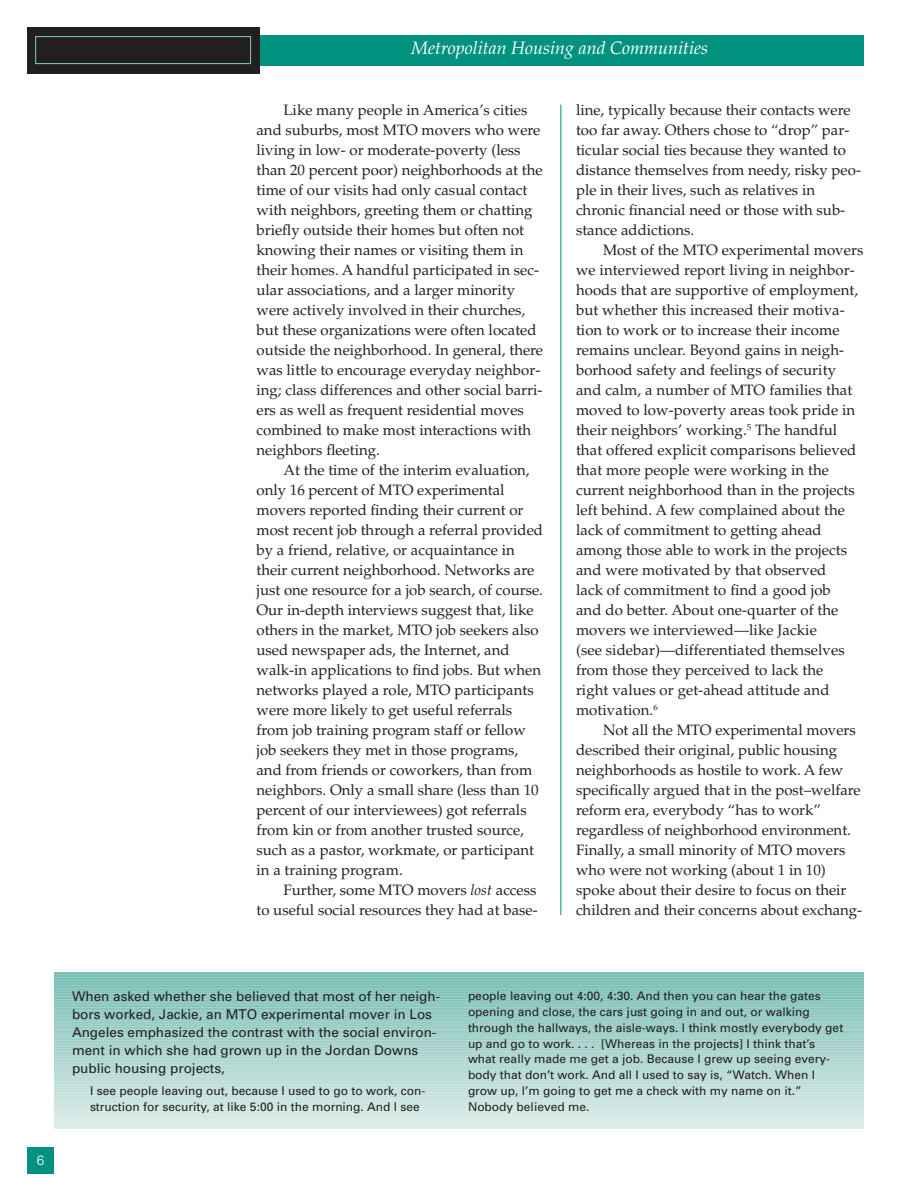
<style>
.page{position:relative;width:918px;height:1188px;background:#fff}
.page>*{position:absolute;margin:0;border:0;box-sizing:border-box;transform-origin:0 0}
.t1{font:italic 18px "Palatino";color:#fff}
.t2{font:15px/20px "Palatino";color:#231f20}
.t3{font:13.5px/18px "Univers";color:#231f20}
.t4{font:300 13.5px "Univers";color:#fff}
.t5{font:12px/15.8px "Univers";color:#231f20}
.s1{font-style:italic}
</style>
<div class="page">
<div style="left:255px;top:35px;width:609px;height:30px;background:#00927e"></div>
<div style="left:27px;top:27px;width:232px;height:46px;background:#231f20"></div>
<div style="left:35px;top:36px;width:216px;height:28px;border:1px solid #75bdb3"></div>
<div style="left:27px;top:1148px;width:27px;height:26px;background:#00927e"></div>
<hr style="left:560px;top:105px;width:1px;height:810px;background:#00927e">
<hr style="left:54px;top:973px;width:810px;height:4px;background:#81c2ba">
<hr style="left:54px;top:975px;width:810px;height:4px;background:#78bfb5">
<hr style="left:54px;top:976px;width:810px;height:4px;background:#84c4bb">
<svg style="left:54px;top:978px;width:810px;height:4px"></svg>
<hr style="left:54px;top:981px;width:810px;height:4px;background:#83c3ba">
<hr style="left:54px;top:983px;width:810px;height:4px;background:#7dc1b8">
<hr style="left:54px;top:984px;width:810px;height:4px;background:#88c6bd">
<hr style="left:54px;top:986px;width:810px;height:4px;background:#7fc1b8">
<hr style="left:54px;top:987px;width:810px;height:4px;background:#8ac6be">
<hr style="left:54px;top:989px;width:810px;height:4px;background:#81c2b9">
<hr style="left:54px;top:992px;width:810px;height:4px;background:#8bc7be">
<hr style="left:54px;top:994px;width:810px;height:4px;background:#84c4bb">
<hr style="left:54px;top:995px;width:810px;height:4px;background:#8ec9c1">
<hr style="left:54px;top:997px;width:810px;height:4px;background:#87c4bc">
<hr style="left:54px;top:998px;width:810px;height:4px;background:#91c9c1">
<hr style="left:54px;top:1000px;width:810px;height:4px;background:#90c8c1">
<hr style="left:54px;top:1003px;width:810px;height:4px;background:#92c9c2">
<hr style="left:54px;top:1005px;width:810px;height:4px;background:#8cc7be">
<hr style="left:54px;top:1006px;width:810px;height:4px;background:#96cbc4">
<hr style="left:54px;top:1008px;width:810px;height:4px;background:#8ec7bf">
<hr style="left:54px;top:1009px;width:810px;height:4px;background:#97cbc4">
<hr style="left:54px;top:1011px;width:810px;height:4px;background:#98ccc4">
<hr style="left:54px;top:1014px;width:810px;height:4px;background:#99ccc5">
<hr style="left:54px;top:1016px;width:810px;height:4px;background:#93cac2">
<hr style="left:54px;top:1017px;width:810px;height:4px;background:#9ccec7">
<hr style="left:54px;top:1019px;width:810px;height:4px;background:#95cbc3">
<hr style="left:54px;top:1020px;width:810px;height:4px;background:#9dcfc7">
<hr style="left:54px;top:1022px;width:810px;height:4px;background:#97cbc4">
<hr style="left:54px;top:1024px;width:810px;height:4px;background:#a1d0c9">
<hr style="left:54px;top:1027px;width:810px;height:4px;background:#9bcdc6">
<hr style="left:54px;top:1028px;width:810px;height:4px;background:#a4d1cb">
<hr style="left:54px;top:1030px;width:810px;height:4px;background:#9dcec7">
<hr style="left:54px;top:1033px;width:810px;height:4px;background:#9ecfc8">
<hr style="left:54px;top:1035px;width:810px;height:4px;background:#a6d3cc">
<hr style="left:54px;top:1038px;width:810px;height:4px;background:#a2d0c9">
<hr style="left:54px;top:1039px;width:810px;height:4px;background:#aad4cd">
<hr style="left:54px;top:1041px;width:810px;height:4px;background:#a4d1ca">
<hr style="left:54px;top:1044px;width:810px;height:4px;background:#a6d2cb">
<hr style="left:54px;top:1047px;width:810px;height:4px;background:#aed6d0">
<hr style="left:54px;top:1049px;width:810px;height:4px;background:#a9d4cd">
<hr style="left:54px;top:1050px;width:810px;height:4px;background:#b0d7d1">
<hr style="left:54px;top:1052px;width:810px;height:4px;background:#abd4ce">
<hr style="left:54px;top:1055px;width:810px;height:4px;background:#add6d0">
<svg style="left:54px;top:1058px;width:810px;height:4px;fill:#afd6d0"></svg>
<hr style="left:54px;top:1061px;width:810px;height:4px;background:#b1d7d1">
<hr style="left:54px;top:1065px;width:810px;height:3px;background:#b4d9d3">
<hr style="left:54px;top:1068px;width:810px;height:4px;background:#b5d9d3">
<hr style="left:54px;top:1072px;width:810px;height:4px;background:#b9dbd5">
<hr style="left:54px;top:1076px;width:810px;height:3px;background:#bbdcd6">
<hr style="left:54px;top:1079px;width:810px;height:4px;background:#bcddd7">
<hr style="left:54px;top:1083px;width:810px;height:4px;background:#c0ded9">
<hr style="left:54px;top:1087px;width:810px;height:3px;background:#c2dfda">
<hr style="left:54px;top:1090px;width:810px;height:4px;background:#c4e1dc">
<hr style="left:54px;top:1094px;width:810px;height:4px;background:#c7e2dd">
<hr style="left:54px;top:1098px;width:810px;height:4px;background:#c9e3de">
<hr style="left:54px;top:1102px;width:810px;height:4px;background:#cce4e0">
<hr style="left:54px;top:1105px;width:810px;height:4px;background:#cee5e1">
<hr style="left:54px;top:1109px;width:810px;height:4px;background:#d1e7e3">
<hr style="left:54px;top:1113px;width:810px;height:4px;background:#d4e8e4">
<hr style="left:54px;top:1117px;width:810px;height:3px;background:#d6e9e5">
<hr style="left:54px;top:1120px;width:810px;height:4px;background:#d8ebe7">
<hr style="left:54px;top:1124px;width:810px;height:4px;background:#dbece8">
<hr style="left:54px;top:1128px;width:810px;height:1px;background:#deeeea">
<p class="t1" style="left:411px;top:41px;width:299px">Metropolitan Housing and Communities</p>
<p class="t2" style="left:256px;top:102px;width:288px;text-indent:27px">Like many people in America’s cities and suburbs, most MTO movers who were living in low- or moderate-poverty (less than 20 percent poor) neighborhoods at the time of our visits had only casual contact with neighbors, greeting them or chatting briefly outside their homes but often not knowing their names or visiting them in their homes. A handful participated in sec&shy;ular associations, and a larger minority were actively involved in their churches, but these organizations were often located outside the neighborhood. In general, there was little to encourage everyday neighbor&shy;ing; class differences and other social barri&shy;ers as well as frequent residential moves combined to make most interactions with neighbors fleeting.</p>
<p class="t2" style="left:256px;top:462px;width:288px;text-indent:27px">At the time of the interim evaluation, only 16 percent of MTO experimental movers reported finding their current or most recent job through a referral provided by a friend, relative, or acquaintance in their current neighborhood. Networks are just one resource for a job search, of course.<br>Our in-depth interviews suggest that, like others in the market, MTO job seekers also used newspaper ads, the Internet, and walk-in applications to find jobs. But when networks played a role, MTO participants were more likely to get useful referrals from job training program staff or fellow job seekers they met in those programs, and from friends or coworkers, than from neighbors. Only a small share (less than 10 percent of our interviewees) got referrals from kin or from another trusted source, such as a pastor, workmate, or participant in a training program.</p>
<p class="t2" style="left:256px;top:882px;width:283px;text-align:right">Further, some MTO movers <span class="s1">lost</span> access<br>to useful social resources they had at base-</p>
<p class="t2" style="left:576px;top:102px;width:287px">line, typically because their contacts were too far away. Others chose to “drop” par&shy;ticular social ties because they wanted to distance themselves from needy, risky peo&shy;ple in their lives, such as relatives in chronic financial need or those with sub&shy;stance addictions.</p>
<p class="t2" style="left:576px;top:242px;width:289px;text-indent:27px">Most of the MTO experimental movers we interviewed report living in neighbor&shy;hoods that are supportive of employment, but whether this increased their motiva&shy;tion to work or to increase their income remains unclear. Beyond gains in neigh&shy;borhood safety and feelings of security and calm, a number of MTO families that moved to low-poverty areas took pride in their neighbors’ working.<sup>5</sup> The handful that offered explicit comparisons believed that more people were working in the current neighborhood than in the projects left behind. A few complained about the lack of commitment to getting ahead among those able to work in the projects and were motivated by that observed<br>lack of commitment to find a good job<br>and do better. About one-quarter of the movers we interviewed—like Jackie<br>(see sidebar)—differentiated themselves from those they perceived to lack the<br>right values or get-ahead attitude and motivation.<sup>6</sup></p>
<p class="t2" style="left:576px;top:722px;width:288px;text-indent:27px">Not all the MTO experimental movers described their original, public housing neighborhoods as hostile to work. A few specifically argued that in the post–welfare reform era, everybody “has to work” regardless of neighborhood environment.<br>Finally, a small minority of MTO movers who were not working (about 1 in 10) spoke about their desire to focus on their children and their concerns about exchang-</p>
<p class="t4" style="left:37px;top:1155px;width:9px">6</p>
<p class="t3" style="left:72px;top:989px;width:370px">When asked whether she believed that most of her neigh&shy;bors worked, Jackie, an MTO experimental mover in Los Angeles emphasized the contrast with the social environ&shy;ment in which she had grown up in the Jordan Downs public housing projects,</p>
<p class="t5" style="left:90px;top:1084px;width:337px">I see people leaving out, because I used to go to work, con&shy;struction for security, at like 5:00 in the morning. And I see</p>
<p class="t5" style="left:468px;top:989px;width:377px">people leaving out 4:00, 4:30. And then you can hear the gates opening and close, the cars just going in and out, or walking through the hallways, the aisle-ways. I think mostly everybody get up and go to work. . . . [Whereas in the projects] I think that’s what really made me get a job. Because I grew up seeing every&shy;body that don’t work. And all I used to say is, “Watch. When I grow up, I’m going to get me a check with my name on it.” Nobody believed me.</p>
</div>
